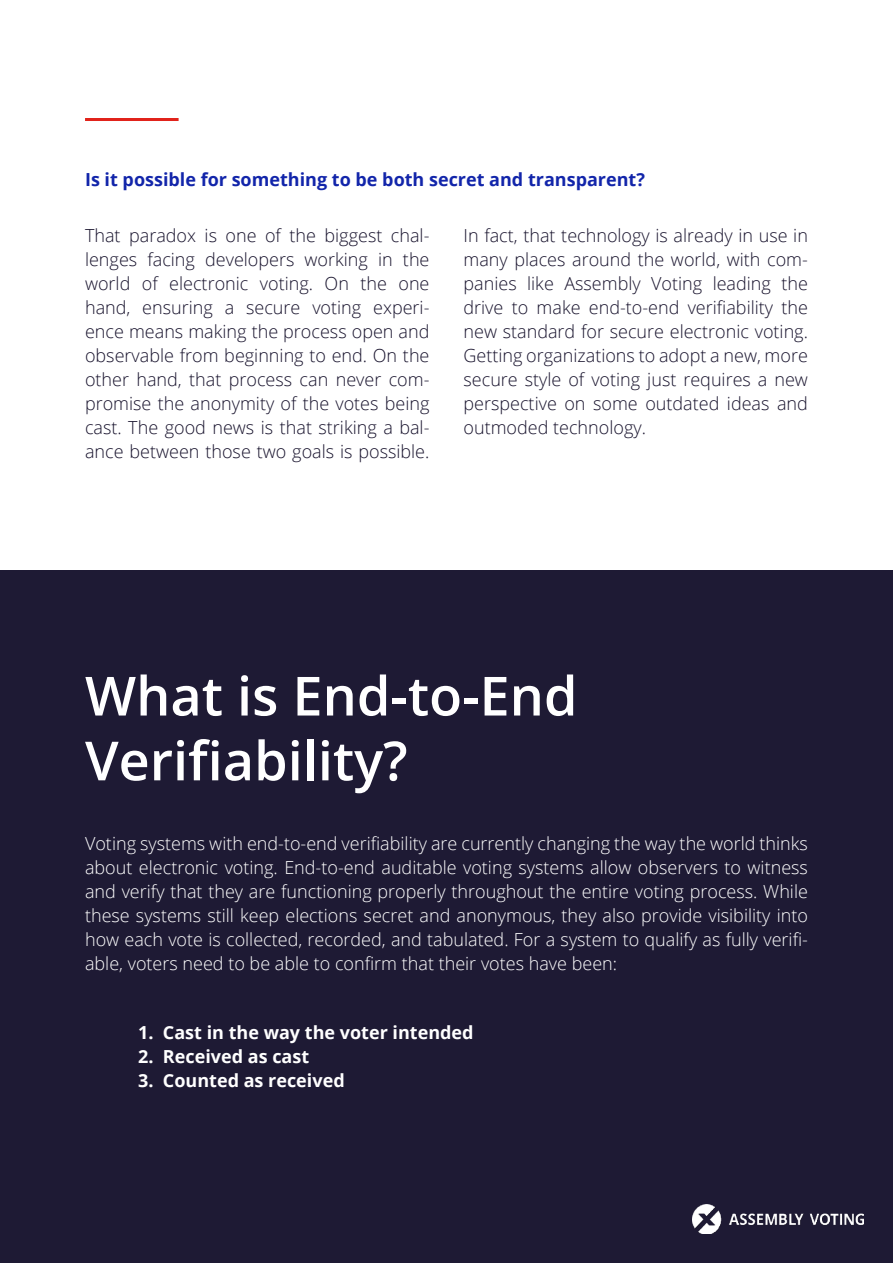
<style>
.page{position:relative;width:893px;height:1263px;background:#fff}
.page>*{position:absolute;margin:0;border:0;box-sizing:border-box;transform-origin:0 0}
.t1{font:600 54px/64.8px "Open Sans";color:#fff}
.t2{font:300 18px/24px "Open Sans";color:#18132d;text-align:justify}
.t3{font:300 18px/24px "Open Sans";color:#fff;text-align:justify}
.t4{font:700 18px "Open Sans";color:#fff}
.t5{font:700 18px "Open Sans";color:#1225aa}
</style>
<div class="page">
<div style="left:0;top:570px;width:893px;height:693px;background:#1e1a34"></div>
<hr style="left:85px;top:118px;width:94px;height:3px;background:#e1231b">
<img style="left:692px;top:1205px;width:171px;height:29px">
<p class="t5" style="left:85px;top:173px;width:561px">Is it possible for something to be both secret and transparent?</p>
<p class="t2" style="left:85px;top:226px;width:346px">That paradox is one of the biggest chal&shy;lenges facing developers working in the world of electronic voting. On the one hand, ensuring a secure voting experi&shy;ence means making the process open and observable from beginning to end. On the other hand, that process can never com&shy;promise the anonymity of the votes being cast. The good news is that striking a bal&shy;ance between those two goals is possible.</p>
<p class="t2" style="left:463px;top:226px;width:346px">In fact, that technology is already in use in many places around the world, with com&shy;panies like Assembly Voting leading the drive to make end-to-end veri昀椀ability the new standard for secure electronic voting.<br>Getting organizations to adopt a new, more secure style of voting just requires a new perspective on some outdated ideas and outmoded technology.</p>
<h1 class="t1" style="left:85px;top:669px;width:494px">What is End-to-End<br>Veri昀椀ability?</h1>
<p class="t3" style="left:85px;top:831px;width:724px">Voting systems with end-to-end veri昀椀ability are currently changing the way the world thinks about electronic voting. End-to-end auditable voting systems allow observers to witness and verify that they are functioning properly throughout the entire voting process. While these systems still keep elections secret and anonymous, they also provide visibility into how each vote is collected, recorded, and tabulated. For a system to qualify as fully veri昀椀&shy;able, voters need to be able to con昀椀rm that their votes have been:</p>
<p class="t4" style="left:138px;top:1025px;width:337px">1. Cast in the way the voter intended</p>
<p class="t4" style="left:138px;top:1049px;width:172px">2. Received as cast</p>
<p class="t4" style="left:138px;top:1073px;width:208px">3. Counted as received</p>
</div>
